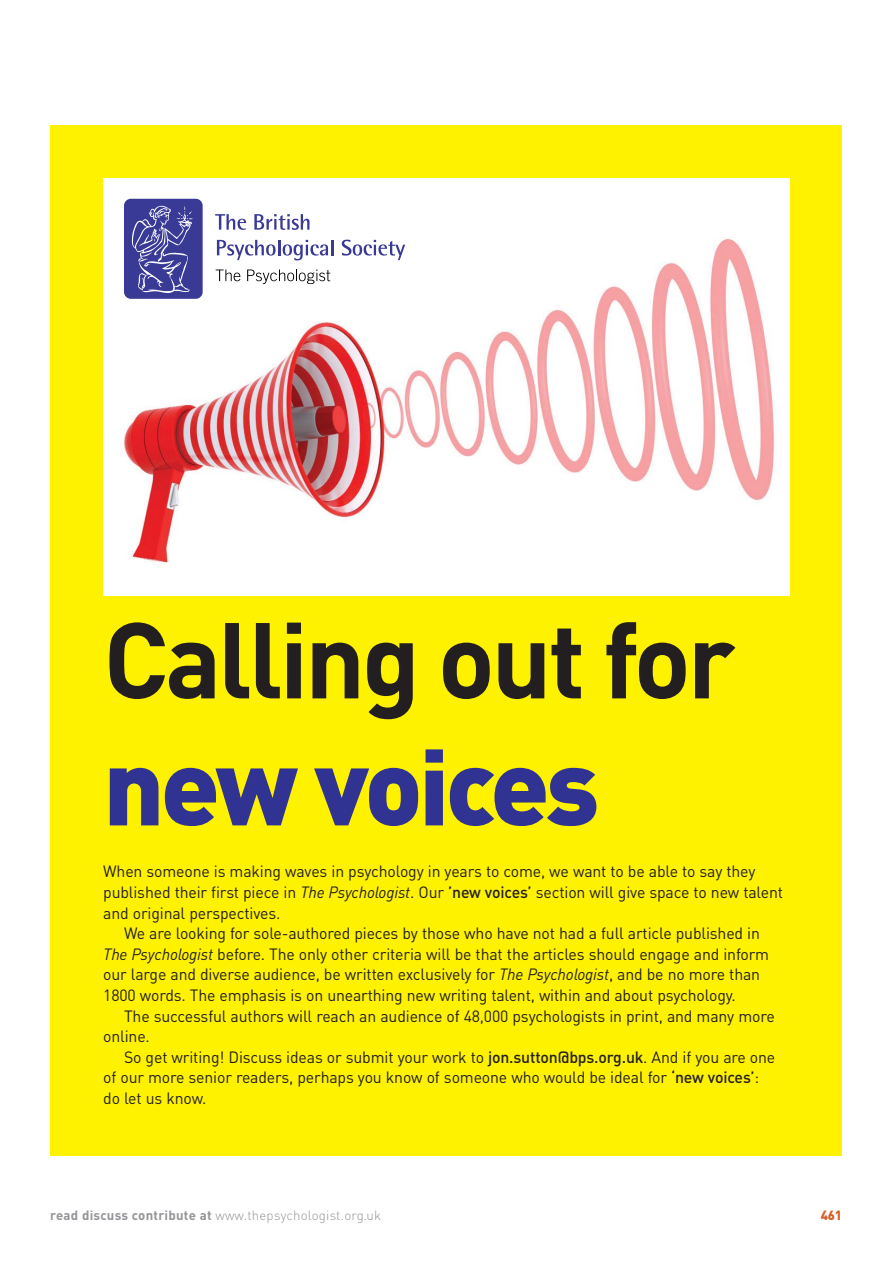
<style>
.page{position:relative;width:893px;height:1263px;background:#fff}
.page>*{position:absolute;margin:0;border:0;box-sizing:border-box;transform-origin:0 0}
.t1{font:700 105.9px "DIN Pro";letter-spacing:-.035em;color:#231f20}
.t2{font:900 105.9px "DIN Pro";letter-spacing:-.035em;color:#313393}
.t3{font:16.2px/20.5px "DIN Pro";letter-spacing:-.01em;color:#231f20}
.t4{font:300 13.2px "DIN Pro";letter-spacing:.015em;color:#939598}
.t5{font:900 13.2px "DIN Pro";color:#d5622a}
.s1{font-style:italic}
.s2{font-weight:500}
.s3{font-weight:700}
</style>
<div class="page">
<div style="left:50px;top:125px;width:792px;height:1031px;background:#fff200"></div>
<img style="left:103px;top:178px;width:686px;height:418px">
<svg style="left:215px;top:214px;width:31px;height:16px"></svg>
<svg style="left:254px;top:214px;width:55px;height:16px"></svg>
<svg style="left:217px;top:240px;width:116px;height:20px;background:#c7c7e1"></svg>
<svg style="left:342px;top:240px;width:63px;height:20px"></svg>
<svg style="left:216px;top:270px;width:24px;height:11px"></svg>
<svg style="left:247px;top:270px;width:83px;height:14px"></svg>
<svg style="left:124px;top:199px;width:79px;height:100px;background:#5252a3"></svg>
<h1 class="t1" style="left:103px;top:621px;width:634px">Calling out for</h1>
<h1 class="t2" style="left:103px;top:727px;width:497px">new voices</h1>
<p class="t3" style="left:103px;top:863px;width:681px">When someone is making waves in psychology in years to come, we want to be able to say they published their first piece in <span class="s1">The Psychologist</span>. Our <span class="s2">’new voices’</span> section will give space to new talent and original perspectives.</p>
<p class="t3" style="left:103px;top:925px;width:667px;text-indent:21px">We are looking for sole-authored pieces by those who have not had a full article published in <span class="s1">The Psychologist</span> before. The only other criteria will be that the articles should engage and inform our large and diverse audience, be written exclusively for <span class="s1">The Psychologist</span>, and be no more than 1800 words. The emphasis is on unearthing new writing talent, within and about psychology.</p>
<p class="t3" style="left:103px;top:1007px;width:673px;text-indent:21px">The successful authors will reach an audience of 48,000 psychologists in print, and many more online.</p>
<p class="t3" style="left:103px;top:1048px;width:673px;text-indent:21px">So get writing! Discuss ideas or submit your work to <span class="s2">jon.sutton@bps.org.uk</span>. And if you are one of our more senior readers, perhaps you know of someone who would be ideal for <span class="s2">‘new voices’</span>: do let us know.</p>
<p class="t4" style="left:50px;top:1211px;width:332px"><span class="s3">read discuss contribute at</span> www.thepsychologist.org.uk</p>
<p class="t5" style="left:821px;top:1208px;width:23px">461</p>
</div>
